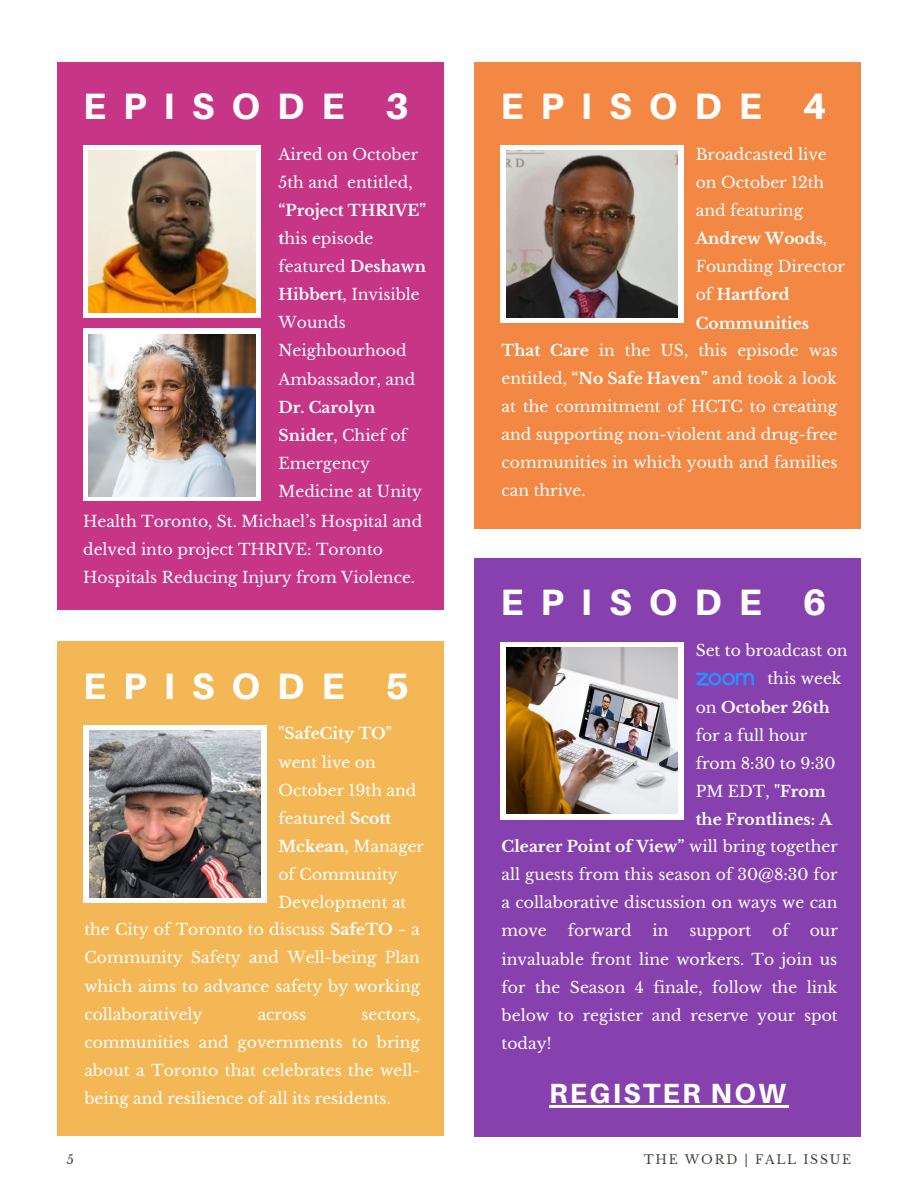
<style>
.page{position:relative;width:918px;height:1188px;background:#fff}
.page>*{position:absolute;margin:0;border:0;box-sizing:border-box;transform-origin:0 0}
.t1{font:800 36.75px "Aileron";letter-spacing:.465em;color:#fff}
.t2{font:800 27.75px "Aileron";letter-spacing:.085em;color:#fff}
.t3{font:15.6px/28.2px "Libre Baskerville";color:#fff}
.t4{font:700 15.6px "Libre Baskerville";color:#fff}
.t5{font:12.45px "Libre Baskerville";letter-spacing:.14em;color:#444440}
.s1{font-weight:700}
.s2{color:#8741af}
</style>
<div class="page">
<div style="left:57px;top:62px;width:387px;height:548px;background:#c73586"></div>
<svg style="left:83px;top:329px;width:178px;height:172px;background:#f3f4f4"></svg>
<img style="left:89px;top:334px;width:166px;height:162px">
<svg style="left:83px;top:145px;width:178px;height:172px;background:#fdfbf8"></svg>
<img style="left:89px;top:151px;width:166px;height:162px">
<div style="left:474px;top:62px;width:387px;height:467px;background:#f38744"></div>
<div style="left:500px;top:145px;width:184px;height:178px;background:#fff"></div>
<img style="left:506px;top:151px;width:171px;height:166px">
<div style="left:57px;top:641px;width:387px;height:495px;background:#f4b755"></div>
<div style="left:83px;top:725px;width:184px;height:178px;background:#fff"></div>
<img style="left:89px;top:731px;width:171px;height:166px">
<div style="left:474px;top:558px;width:387px;height:578px;background:#8741af"></div>
<div style="left:500px;top:642px;width:184px;height:177px;background:#fff"></div>
<img style="left:506px;top:647px;width:171px;height:167px">
<hr style="left:549px;top:1105px;width:239px;height:3px;background:#fff">
<svg style="left:696px;top:673px;width:58px;height:13px"></svg>
<h1 class="t1" style="left:83px;top:83px;width:327px">EPISODE 3</h1>
<p class="t3" style="left:279px;top:140px;width:141px">Aired on October<br>5th and entitled,</p>
<p class="t3" style="left:279px;top:196px;width:149px"><span class="s1">“Project THRIVE” t</span>his episode featured <span class="s1">Deshawn<br>Hibbert</span>, Invisible<br>Wounds<br>Neighbourhood<br>Ambassador, and</p>
<p class="t3" style="left:279px;top:393px;width:145px"><span class="s1">Dr. Carolyn<br>Snider</span>, Chief of<br>Emergency<br>Medicine at Unity</p>
<p class="t3" style="left:83px;top:507px;width:340px">Health Toronto, St. Michael’s Hospital and delved into project THRIVE: Toronto<br>Hospitals Reducing Injury from Violence.</p>
<h1 class="t1" style="left:83px;top:663px;width:327px">EPISODE 5</h1>
<p class="t4" style="left:278px;top:724px;width:115px">"SafeCity TO"</p>
<p class="t3" style="left:278px;top:748px;width:147px">went live on<br>October 19th and featured <span class="s1">Scott<br>Mckean</span>, Manager of Community<br>Development at</p>
<p class="t3" style="left:84px;top:916px;width:337px;text-align:justify">the City of Toronto to discuss <span class="s1">SafeTO</span> - a Community Safety and Well-being Plan which aims to advance safety by working collaboratively</p>
<p class="t3" style="left:84px;top:1000px;width:338px;text-align:justify;text-indent:277px">sectors, communities and governments to bring about a Toronto that celebrates the well&shy;being and resilience of all its residents.</p>
<p class="t3" style="left:258px;top:1000px;width:50px">across</p>
<h1 class="t1" style="left:500px;top:83px;width:327px">EPISODE 4</h1>
<p class="t3" style="left:696px;top:140px;width:151px">Broadcasted live on October 12th and featuring<br><span class="s1">Andrew Woods</span>,<br>Founding Director of <span class="s1">Hartford<br>Communities</span></p>
<p class="t3" style="left:502px;top:336px;width:338px;text-align:justify"><span class="s1">That Care</span> in the US, this episode was entitled, <span class="s1">“No Safe Haven”</span> and took a look at the commitment of HCTC to creating and supporting non-violent and drug-free communities in which youth and families can thrive.</p>
<h1 class="t1" style="left:500px;top:580px;width:327px">EPISODE 6</h1>
<p class="t3" style="left:696px;top:637px;width:153px">Set to broadcast on<br><span class="s2">ZOOM</span> this week on <span class="s1">October 26th </span>for a full hour from 8:30 to 9:30<br>PM EDT, <span class="s1">"From the Frontlines: A</span></p>
<p class="t3" style="left:502px;top:833px;width:338px;text-align:justify"><span class="s1">Clearer Point of View”</span> will bring together all guests from this season of 30@8:30 for a collaborative discussion on ways we can move</p>
<p class="t3" style="left:568px;top:917px;width:65px">forward</p>
<p class="t3" style="left:652px;top:917px;width:18px">in</p>
<p class="t3" style="left:689px;top:917px;width:64px">support</p>
<p class="t3" style="left:772px;top:917px;width:18px">of</p>
<p class="t3" style="left:502px;top:917px;width:338px;text-align:justify;text-indent:308px">our invaluable front line workers. To join us for the Season 4 finale, follow the link below to register and reserve your spot today!</p>
<h2 class="t2" style="left:549px;top:1076px;width:238px">REGISTER NOW</h2>
<p class="t5" style="left:67px;top:1152px;width:9px">5</p>
<p class="t5" style="left:644px;top:1152px;width:209px">THE WORD | FALL ISSUE</p>
</div>
